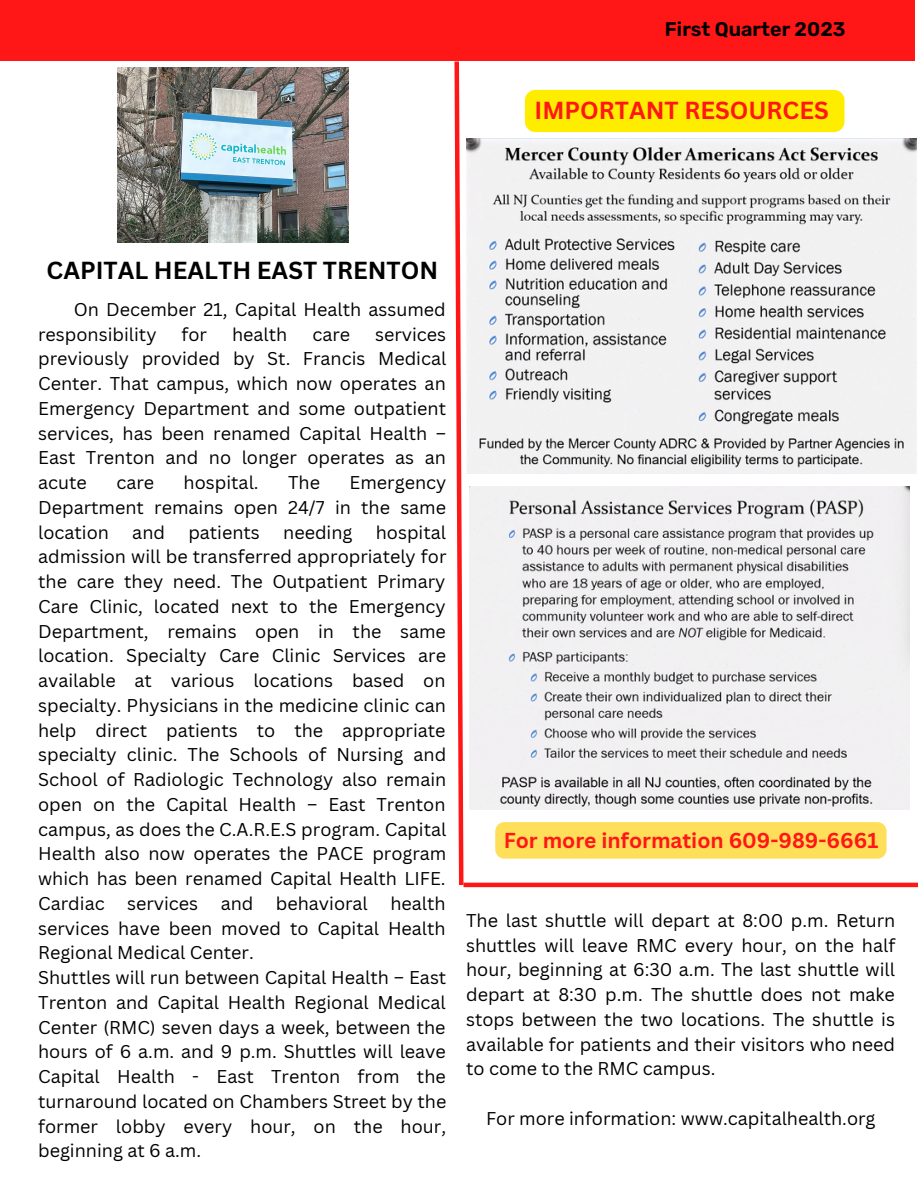
<style>
.page{position:relative;width:918px;height:1188px;background:#fff}
.page>*{position:absolute;margin:0;border:0;box-sizing:border-box;transform-origin:0 0}
.t1{font:700 24px "Canva Sans";color:#000}
.t2{font:700 24px "Canva Sans";color:#ff1616}
.t3{font:700 21px "Canva Sans";color:#ff1616}
.t4{font:600 19.8px "Rubik";color:#000}
.t5{font:18px/24.8px "Canva Sans";color:#000;text-align:justify}
</style>
<div class="page">
<div style="left:0;top:0;width:914px;height:60px;background:#ff1616"></div>
<svg style="left:452px;top:60px;width:14px;height:828px"></svg>
<img style="left:466px;top:138px;width:450px;height:335px">
<img style="left:470px;top:487px;width:440px;height:323px">
<hr style="left:463px;top:883px;width:455px;height:4px;background:#ff1616">
<img style="left:117px;top:68px;width:232px;height:174px">
<div style="left:525px;top:90px;width:320px;height:42px;background:#ffed00;border-radius:11px"></div>
<div style="left:495px;top:822px;width:392px;height:37px;background:#ffde59;border-radius:9px"></div>
<p class="t4" style="left:665px;top:18px;width:182px">First Quarter 2023</p>
<h1 class="t2" style="left:535px;top:94px;width:296px">IMPORTANT RESOURCES</h1>
<h1 class="t1" style="left:47px;top:253px;width:393px">CAPITAL HEALTH EAST TRENTON</h1>
<p class="t5" style="left:38px;top:296px;width:409px;text-indent:36px">On December 21, Capital Health assumed responsibility</p>
<p class="t5" style="left:182px;top:321px;width:27px">for</p>
<p class="t5" style="left:232px;top:321px;width:57px">health</p>
<p class="t5" style="left:312px;top:321px;width:39px">care</p>
<p class="t5" style="left:38px;top:321px;width:410px;text-indent:337px">services previously provided by St. Francis Medical Center. That campus, which now operates an Emergency Department and some outpatient services, has been renamed Capital Health – East Trenton and no longer operates as an acute</p>
<p class="t5" style="left:116px;top:470px;width:39px">care</p>
<p class="t5" style="left:184px;top:470px;width:77px">hospital.</p>
<p class="t5" style="left:288px;top:470px;width:33px">The</p>
<p class="t5" style="left:38px;top:470px;width:410px;text-indent:311px">Emergency Department remains open 24/7 in the same location</p>
<p class="t5" style="left:38px;top:519px;width:410px;text-align:left;text-indent:338px">hospital admission will be transferred appropriately for the care they need. The Outpatient Primary Care Clinic, located next to the Emergency Department, remains open in the same location. Specialty Care Clinic Services are available at various locations based on specialty. Physicians in the medicine clinic can help direct patients to the appropriate specialty clinic. The Schools of Nursing and School of Radiologic Technology also remain open on the Capital Health – East Trenton campus, as does the C.A.R.E.S program. Capital Health also now operates the PACE program which has been renamed Capital Health LIFE.<br>Cardiac services and behavioral health services have been moved to Capital Health Regional Medical Center.<br>Shuttles will run between Capital Health – East Trenton and Capital Health Regional Medical Center (RMC) seven days a week, between the hours of 6 a.m. and 9 p.m. Shuttles will leave Capital Health - East Trenton from the turnaround located on Chambers Street by the former lobby every hour, on the hour, beginning at 6 a.m.</p>
<p class="t5" style="left:132px;top:519px;width:34px">and</p>
<p class="t5" style="left:188px;top:519px;width:73px">patients</p>
<p class="t5" style="left:283px;top:519px;width:71px">needing</p>
<p class="t3" style="left:504px;top:825px;width:376px">For more information 609-989-6661</p>
<p class="t5" style="left:466px;top:908px;width:431px">The last shuttle will depart at 8:00 p.m. Return shuttles will leave RMC every hour, on the half hour, beginning at 6:30 a.m. The last shuttle will depart at 8:30 p.m. The shuttle does not make stops between the two locations. The shuttle is available for patients and their visitors who need to come to the RMC campus.</p>
<p class="t5" style="left:486px;top:1106px;width:391px">For more information: www.capitalhealth.org</p>
</div>
